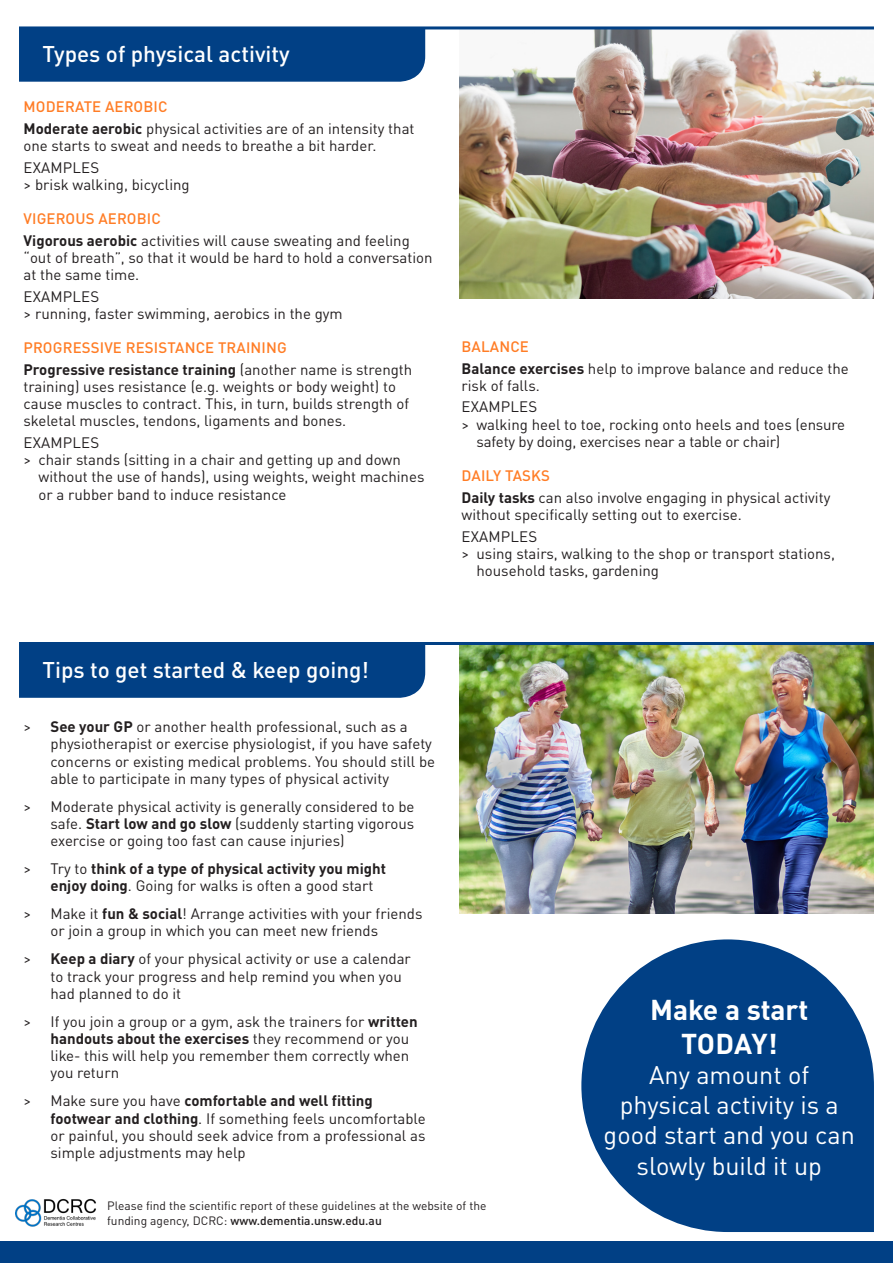
<style>
.page{position:relative;width:893px;height:1263px;background:#fff}
.page>*{position:absolute;margin:0;border:0;box-sizing:border-box;transform-origin:0 0}
.t1{font:700 28.35px/34px "DIN Pro";color:#fff;text-align:center}
.t2{font:25.2px/30.3px "DIN Pro";color:#fff;text-align:center}
.t3{font:500 22.5px "DIN Pro";color:#fff}
.t4{font:15px/17.2px "DIN Pro";color:#231f20}
.t5{font:700 15px/17.2px "DIN Pro";color:#231f20}
.t6{font:500 15px "DIN Pro";letter-spacing:.01em;color:#ff7d26}
.t7{font:12px/14.4px "DIN Pro";color:#231f20}
.s1{font-weight:700}
.s2{font-weight:400}
.s3{font-weight:500}
</style>
<div class="page">
<div style="left:0;top:1242px;width:893px;height:21px;background:#014085"></div>
<div style="left:19px;top:29px;width:406px;height:53px;background:#014085"></div>
<div style="left:19px;top:645px;width:406px;height:53px;background:#014085"></div>
<img style="left:459px;top:29px;width:415px;height:269px">
<img style="left:459px;top:645px;width:415px;height:268px">
<hr style="left:19px;top:642px;width:855px;height:3px;background:#014085">
<hr style="left:19px;top:26px;width:855px;height:3px;background:#014085">
<svg style="left:581px;top:939px;width:293px;height:293px;fill:#014085"></svg>
<img style="left:15px;top:1198px;width:81px;height:29px">
<p class="t3" style="left:43px;top:35px;width:249px">Types of physical activity</p>
<p class="t6" style="left:24px;top:95px;width:145px">MODERATE AEROBIC</p>
<p class="t4" style="left:24px;top:118px;width:393px"><span class="s1">Moderate aerobic</span> physical activities are of an intensity that one starts to sweat and needs to breathe a bit harder.</p>
<p class="t4" style="left:24px;top:157px;width:77px">EXAMPLES</p>
<p class="t4" style="left:24px;top:174px;width:168px">&gt; brisk walking, bicycling</p>
<p class="t6" style="left:24px;top:207px;width:139px">VIGEROUS AEROBIC</p>
<p class="t4" style="left:24px;top:230px;width:411px"><span class="s1">Vigorous aerobic</span> activities will cause sweating and feeling “out of breath”, so that it would be hard to hold a conversation at the same time.</p>
<p class="t4" style="left:24px;top:286px;width:77px">EXAMPLES</p>
<p class="t4" style="left:24px;top:303px;width:321px">&gt; running, faster swimming, aerobics in the gym</p>
<p class="t6" style="left:24px;top:336px;width:265px">PROGRESSIVE RESISTANCE TRAINING</p>
<p class="t4" style="left:24px;top:359px;width:390px"><span class="s1">Progressive resistance training</span> (another name is strength training) uses resistance (e.g. weights or body weight) to cause muscles to contract. This, in turn, builds strength of skeletal muscles, tendons, ligaments and bones.</p>
<p class="t4" style="left:24px;top:432px;width:77px">EXAMPLES</p>
<p class="t4" style="left:39px;top:450px;width:387px;text-indent:-15px">&gt; chair stands (sitting in a chair and getting up and down without the use of hands), using weights, weight machines or a rubber band to induce resistance</p>
<p class="t6" style="left:462px;top:335px;width:69px">BALANCE</p>
<p class="t4" style="left:461px;top:358px;width:389px"><span class="s1">Balance exercises</span> help to improve balance and reduce the risk of falls.</p>
<p class="t4" style="left:462px;top:397px;width:77px">EXAMPLES</p>
<p class="t4" style="left:476px;top:414px;width:370px;text-indent:-15px">&gt; walking heel to toe, rocking onto heels and toes (ensure safety by doing, exercises near a table or chair)</p>
<p class="t6" style="left:462px;top:464px;width:90px">DAILY TASKS</p>
<p class="t4" style="left:461px;top:487px;width:370px"><span class="s1">Daily tasks</span> can also involve engaging in physical activity without specifically setting out to exercise.</p>
<p class="t4" style="left:462px;top:526px;width:77px">EXAMPLES</p>
<p class="t4" style="left:476px;top:543px;width:360px;text-indent:-15px">&gt; using stairs, walking to the shop or transport stations, household tasks, gardening</p>
<p class="t3" style="left:43px;top:651px;width:328px">Tips to get started &amp; keep going!</p>
<p class="t4" style="left:51px;top:716px;width:386px;text-indent:-27px">&gt; <span class="s1">See your GP</span> or another health professional, such as a physiotherapist or exercise physiologist, if you have safety concerns or existing medical problems. You should still be able to participate in many types of physical activity</p>
<p class="t4" style="left:51px;top:796px;width:366px;text-align:justify;text-indent:-27px">&gt; Moderate physical activity is generally considered to be safe. <span class="s1">Start low and go slow</span> (suddenly starting vigorous exercise or going too fast can cause injuries)</p>
<p class="t5" style="left:51px;top:858px;width:337px;text-indent:-27px"><span class="s2">&gt; Try to</span> think of a type of physical activity you might enjoy doing<span class="s2">. Going for walks is often a good start</span></p>
<p class="t4" style="left:51px;top:904px;width:373px;text-indent:-27px">&gt; Make it <span class="s1">fun &amp; social</span>! Arrange activities with your friends or join a group in which you can meet new friends</p>
<p class="t4" style="left:51px;top:949px;width:362px;text-indent:-27px">&gt; <span class="s1">Keep a diary</span> of your physical activity or use a calendar to track your progress and help remind you when you had planned to do it</p>
<p class="t4" style="left:51px;top:1011px;width:369px;text-indent:-27px">&gt; If you join a group or a gym, ask the trainers for <span class="s1">written handouts about the exercises</span> they recommend or you like- this will help you remember them correctly when you return</p>
<p class="t4" style="left:51px;top:1091px;width:377px;text-indent:-27px">&gt; Make sure you have <span class="s1">comfortable and well fitting footwear and clothing</span>. If something feels uncomfortable or painful, you should seek advice from a professional as simple adjustments may help</p>
<p class="t1" style="left:650px;top:989px;width:160px">Make a start<br>TODAY!</p>
<p class="t2" style="left:604px;top:1057px;width:253px">Any amount of physical activity is a good start and you can slowly build it up</p>
<p class="t7" style="left:107px;top:1198px;width:381px">Please find the scientific report of these guidelines at the website of the funding agency, DCRC: <span class="s3">www.dementia.unsw.edu.au</span></p>
</div>
